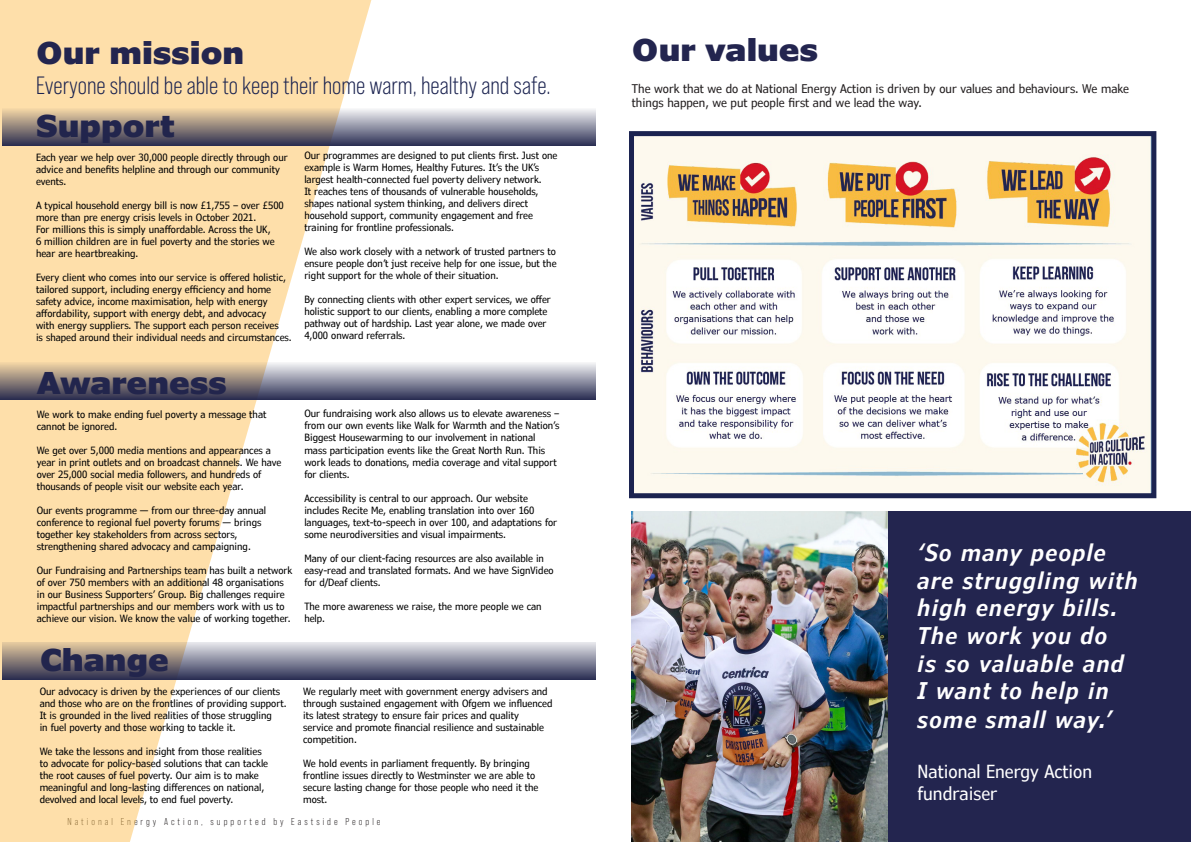
<style>
.page{position:relative;width:1191px;height:842px;background:#fff}
.page>*{position:absolute;margin:0;border:0;box-sizing:border-box;transform-origin:0 0}
.t1{font:900 30px "Verdana Pro";color:#23254f}
.t2{font:25px "Bebas Neue Pro";color:#1b2350}
.t3{font:italic 600 condensed 23px/28px "Verdana Pro";letter-spacing:.06em;color:#fff}
.t4{font:condensed 18px "Verdana Pro";color:#fff}
.t5{font:condensed 12px/14.4px "Verdana Pro";color:#231f20}
.t6{font:condensed 10px/12px "Verdana Pro";color:#000001}
.t7{font:10px "Bebas Neue Pro";letter-spacing:.3em;color:#231f20}
</style>
<div class="page">
<svg style="left:0;top:0;width:387px;height:842px;fill:#fedfaa"></svg>
<div style="left:631px;top:512px;width:560px;height:330px;background:#23254f"></div>
<svg style="left:2px;top:108px;width:593px;height:38px;background:#918a8d"></svg>
<svg style="left:0;top:362px;width:595px;height:37px;background:#928d93"></svg>
<svg style="left:2px;top:642px;width:593px;height:38px;background:#888692"></svg>
<img style="left:635px;top:137px;width:515px;height:355px">
<div style="left:629px;top:131px;width:527px;height:367px;border:5px solid #1b2350"></div>
<img style="left:632px;top:512px;width:255px;height:330px">
<p class="t1" style="left:36px;top:33px;width:210px">Our mission</p>
<p class="t2" style="left:36px;top:72px;width:516px">Everyone should be able to keep their home warm, healthy and safe.</p>
<p class="t1" style="left:36px;top:106px;width:140px">Support</p>
<p class="t6" style="left:36px;top:151px;width:253px">Each year we help over 30,000 people directly through our advice and benefits helpline and through our community events.</p>
<p class="t6" style="left:36px;top:199px;width:249px">A typical household energy bill is now £1,755 – over £500 more than pre energy crisis levels in October 2021.</p>
<p class="t6" style="left:36px;top:223px;width:236px">For millions this is simply unaffordable. Across the UK,</p>
<p class="t6" style="left:36px;top:235px;width:240px">6 million children are in fuel poverty and the stories we hear are heartbreaking.</p>
<p class="t6" style="left:36px;top:271px;width:257px">Every client who comes into our service is offered holistic, tailored support, including energy efficiency and home safety advice, income maximisation, help with energy affordability, support with energy debt, and advocacy<br>with energy suppliers. The support each person receives<br>is shaped around their individual needs and circumstances.</p>
<p class="t6" style="left:304px;top:150px;width:254px">Our programmes are designed to put clients first. Just one example is Warm Homes, Healthy Futures. It’s the UK’s largest health-connected fuel poverty delivery network.<br>It reaches tens of thousands of vulnerable households, shapes national system thinking, and delivers direct household support, community engagement and free training for frontline professionals.</p>
<p class="t6" style="left:304px;top:246px;width:254px;text-align:justify">We also work closely with a network of trusted partners to ensure people don’t just receive help for one issue, but the right support for the whole of their situation.</p>
<p class="t6" style="left:304px;top:294px;width:248px">By connecting clients with other expert services, we offer holistic support to our clients, enabling a more complete pathway out of hardship. Last year alone, we made over 4,000 onward referrals.</p>
<p class="t1" style="left:37px;top:363px;width:192px">Awareness</p>
<p class="t6" style="left:37px;top:409px;width:231px">We work to make ending fuel poverty a message that cannot be ignored.</p>
<p class="t6" style="left:37px;top:445px;width:246px">We get over 5,000 media mentions and appearances a year in print outlets and on broadcast channels. We have over 25,000 social media followers, and hundreds of thousands of people visit our website each year.</p>
<p class="t6" style="left:37px;top:505px;width:231px">Our events programme — from our three-day annual conference to regional fuel poverty forums — brings together key stakeholders from across sectors, strengthening shared advocacy and campaigning.</p>
<p class="t6" style="left:37px;top:565px;width:257px">Our Fundraising and Partnerships team has built a network of over 750 members with an additional 48 organisations in our Business Supporters’ Group. Big challenges require impactful partnerships and our members work with us to achieve our vision. We know the value of working together.</p>
<p class="t1" style="left:40px;top:640px;width:131px">Change</p>
<p class="t6" style="left:40px;top:686px;width:248px">Our advocacy is driven by the experiences of our clients and those who are on the frontlines of providing support.</p>
<p class="t6" style="left:40px;top:710px;width:234px">It is grounded in the lived realities of those struggling in fuel poverty and those working to tackle it.</p>
<p class="t6" style="left:40px;top:746px;width:230px">We take the lessons and insight from those realities to advocate for policy-based solutions that can tackle the root causes of fuel poverty. Our aim is to make meaningful and long-lasting differences on national, devolved and local levels, to end fuel poverty.</p>
<p class="t6" style="left:304px;top:408px;width:257px">Our fundraising work also allows us to elevate awareness – from our own events like Walk for Warmth and the Nation’s Biggest Housewarming to our involvement in national mass participation events like the Great North Run. This work leads to donations, media coverage and vital support for clients.</p>
<p class="t6" style="left:304px;top:492px;width:254px">Accessibility is central to our approach. Our website includes Recite Me, enabling translation into over 160 languages, text-to-speech in over 100, and adaptations for some neurodiversities and visual impairments.</p>
<p class="t6" style="left:304px;top:552px;width:251px">Many of our client-facing resources are also available in easy-read and translated formats. And we have SignVideo for d/Deaf clients.</p>
<p class="t6" style="left:304px;top:600px;width:239px">The more awareness we raise, the more people we can help.</p>
<p class="t6" style="left:303px;top:685px;width:251px">We regularly meet with government energy advisers and through sustained engagement with Ofgem we influenced its latest strategy to ensure fair prices and quality<br>service and promote financial resilience and sustainable competition.</p>
<p class="t6" style="left:303px;top:757px;width:237px">We hold events in parliament frequently. By bringing frontline issues directly to Westminster we are able to secure lasting change for those people who need it the most.</p>
<p class="t7" style="left:67px;top:816px;width:315px">National Energy Action, supported by Eastside People</p>
<p class="t1" style="left:632px;top:30px;width:188px">Our values</p>
<p class="t5" style="left:632px;top:81px;width:498px">The work that we do at National Energy Action is driven by our values and behaviours. We make things happen, we put people first and we lead the way.</p>
<p class="t3" style="left:917px;top:539px;width:221px;line-height:27.6px">‘So many people are struggling with high energy bills.</p>
<p class="t3" style="left:917px;top:622px;width:208px">The work you do is so valuable and<br>I want to help in some small way.’</p>
<p class="t4" style="left:917px;top:760px;width:176px">National Energy Action</p>
<p class="t4" style="left:917px;top:782px;width:81px">fundraiser</p>
</div>
